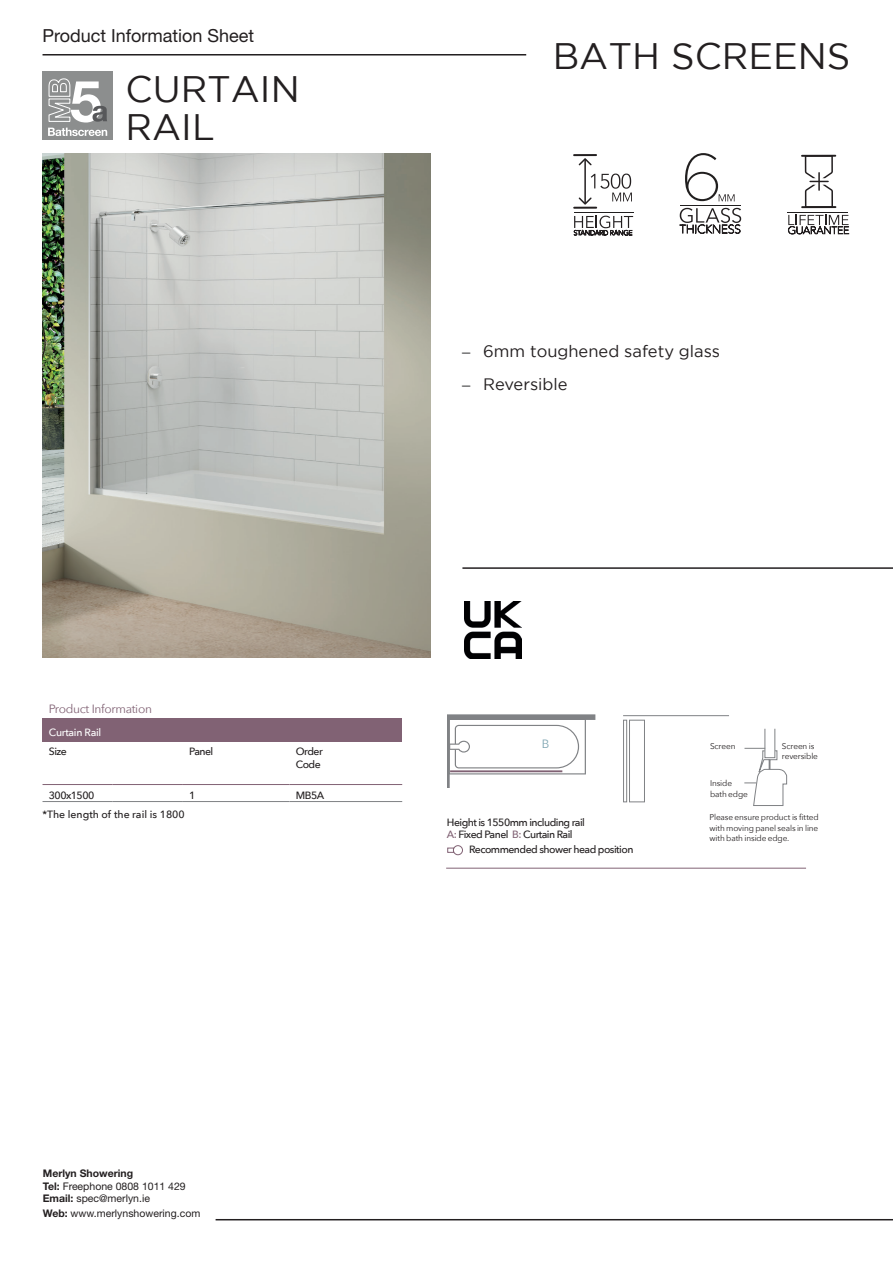
<style>
.page{position:relative;width:893px;height:1263px;background:#fff}
.page>*{position:absolute;margin:0;border:0;box-sizing:border-box;transform-origin:0 0}
.t1{font:36.75px/37.5px "Gotham";color:#231f20}
.t2{font:18px "Helvetica Neue LT Std";color:#231f20}
.t3{font:16.5px "Gotham";color:#231f20}
.t4{font:12px "Avenir Next";letter-spacing:-.025em;color:#816274}
.t5{font:12px "Avenir Next";color:#7da4b1}
.t6{font:500 10.5px/13.5px "Avenir Next";letter-spacing:-.05em;color:#231f20}
.t7{font:10.5px/12.6px "Helvetica Neue LT Std";color:#231f20}
.t8{font:500 10.5px "Avenir Next";color:#231f20}
.t9{font:500 10.5px "Avenir Next";letter-spacing:-.025em;color:#fff}
.t10{font:8.25px/10.5px "Avenir Next";letter-spacing:-.015em;color:#231f20}
.s1{font-family:"Avenir";color:#3e3e3f}
.s2{color:#816274}
.s3{font-weight:700}
</style>
<div class="page">
<hr style="left:43px;top:54px;width:483px;height:2px;background:#231f20">
<hr style="left:216px;top:1219px;width:677px;height:1px;background:#231f20">
<hr style="left:802px;top:155px;width:33px;height:2px;background:#231f20">
<hr style="left:802px;top:206px;width:33px;height:2px;background:#231f20">
<svg style="left:788px;top:215px;width:61px;height:19px"></svg>
<hr style="left:788px;top:212px;width:60px;height:1px;background:#211f1f">
<svg style="left:805px;top:156px;width:28px;height:50px"></svg>
<hr style="left:574px;top:154px;width:22px;height:2px;background:#231f20">
<hr style="left:574px;top:207px;width:22px;height:2px;background:#231f20">
<svg style="left:574px;top:216px;width:59px;height:20px"></svg>
<hr style="left:574px;top:213px;width:59px;height:1px;background:#211f1f">
<hr style="left:584px;top:160px;width:2px;height:43px;background:#231f20">
<svg style="left:578px;top:158px;width:14px;height:9px"></svg>
<svg style="left:578px;top:174px;width:54px;height:31px"></svg>
<svg style="left:680px;top:208px;width:61px;height:26px"></svg>
<hr style="left:680px;top:205px;width:60px;height:1px;background:#211f1f">
<svg style="left:685px;top:153px;width:50px;height:48px"></svg>
<div style="left:43px;top:719px;width:359px;height:23px;background:#816274"></div>
<hr style="left:43px;top:784px;width:70px;height:1px;background:#816274">
<hr style="left:113px;top:784px;width:70px;height:1px;background:#816274">
<hr style="left:183px;top:784px;width:107px;height:1px;background:#816274">
<hr style="left:290px;top:784px;width:112px;height:1px;background:#816274">
<hr style="left:43px;top:801px;width:70px;height:1px;background:#808285">
<hr style="left:113px;top:801px;width:70px;height:1px;background:#808285">
<hr style="left:183px;top:801px;width:107px;height:1px;background:#808285">
<hr style="left:290px;top:801px;width:112px;height:1px;background:#808285">
<img style="left:43px;top:153px;width:388px;height:504px">
<svg style="left:447px;top:848px;width:7px;height:5px"></svg>
<div style="left:453px;top:845px;width:10px;height:10px;border:1px solid #816274;border-radius:50%"></div>
<hr style="left:446px;top:868px;width:360px;height:1px;background:#816274">
<div style="left:764px;top:728px;width:11px;height:30px;border:1px solid #808285"></div>
<svg style="left:744px;top:748px;width:43px;height:58px"></svg>
<div style="left:42px;top:71px;width:70px;height:69px;background:#8c8e8e"></div>
<svg style="left:48px;top:79px;width:59px;height:57px"></svg>
<svg style="left:448px;top:714px;width:147px;height:73px"></svg>
<hr style="left:450px;top:770px;width:112px;height:2px;background:#816274">
<div style="left:629px;top:720px;width:16px;height:82px;border:1px solid #808285"></div>
<div style="left:623px;top:720px;width:4px;height:82px;border:1px solid #808285"></div>
<hr style="left:623px;top:715px;width:106px;height:1px;background:#808285">
<img style="left:464px;top:602px;width:58px;height:56px">
<hr style="left:462px;top:567px;width:431px;height:2px;background:#231f20">
<h2 class="t2" style="left:43px;top:25px;width:213px">Product Information Sheet</h2>
<h1 class="t1" style="left:126px;top:70px;width:176px">CURTAIN<br>RAIL</h1>
<h1 class="t1" style="left:553px;top:36px;width:299px">BATH SCREENS</h1>
<h3 class="t3" style="left:462px;top:341px;width:259px"><span class="s1">–</span> 6mm toughened safety glass</h3>
<h3 class="t3" style="left:462px;top:374px;width:107px"><span class="s1">–</span> Reversible</h3>
<p class="t4" style="left:49px;top:699px;width:105px">Product Information</p>
<p class="t9" style="left:49px;top:723px;width:54px">Curtain Rail</p>
<p class="t6" style="left:49px;top:744px;width:19px">Size</p>
<p class="t6" style="left:189px;top:744px;width:26px">Panel</p>
<p class="t6" style="left:296px;top:744px;width:28px">Order<br>Code</p>
<p class="t6" style="left:49px;top:788px;width:47px">300x1500</p>
<p class="t6" style="left:189px;top:788px;width:8px">1</p>
<p class="t6" style="left:296px;top:788px;width:30px">MB5A</p>
<p class="t8" style="left:43px;top:806px;width:144px">*The length of the rail is 1800</p>
<p class="t5" style="left:542px;top:734px;width:9px">B</p>
<p class="t6" style="left:447px;top:816px;width:140px;line-height:12px">Height is 1550mm including rail<br><span class="s2">A:</span> Fixed Panel <span class="s2">B:</span> Curtain Rail</p>
<p class="t6" style="left:469px;top:842px;width:166px">Recommended shower head position</p>
<p class="t10" style="left:710px;top:740px;width:27px">Screen</p>
<p class="t10" style="left:710px;top:778px;width:39px">Inside bath edge</p>
<p class="t10" style="left:782px;top:740px;width:38px">Screen is reversible</p>
<p class="t10" style="left:709px;top:812px;width:111px;text-align:justify">Please ensure product is fitted with moving panel seals in line with bath inside edge.</p>
<p class="t7" style="left:43px;top:1167px;width:144px"><span class="s3">Merlyn Showering<br>Tel:</span> Freephone 0808 1011 429<br><span class="s3">Email:</span> spec@merlyn.ie</p>
<p class="t7" style="left:43px;top:1206px;width:159px"><span class="s3">Web:</span> www.merlynshowering.com</p>
</div>
